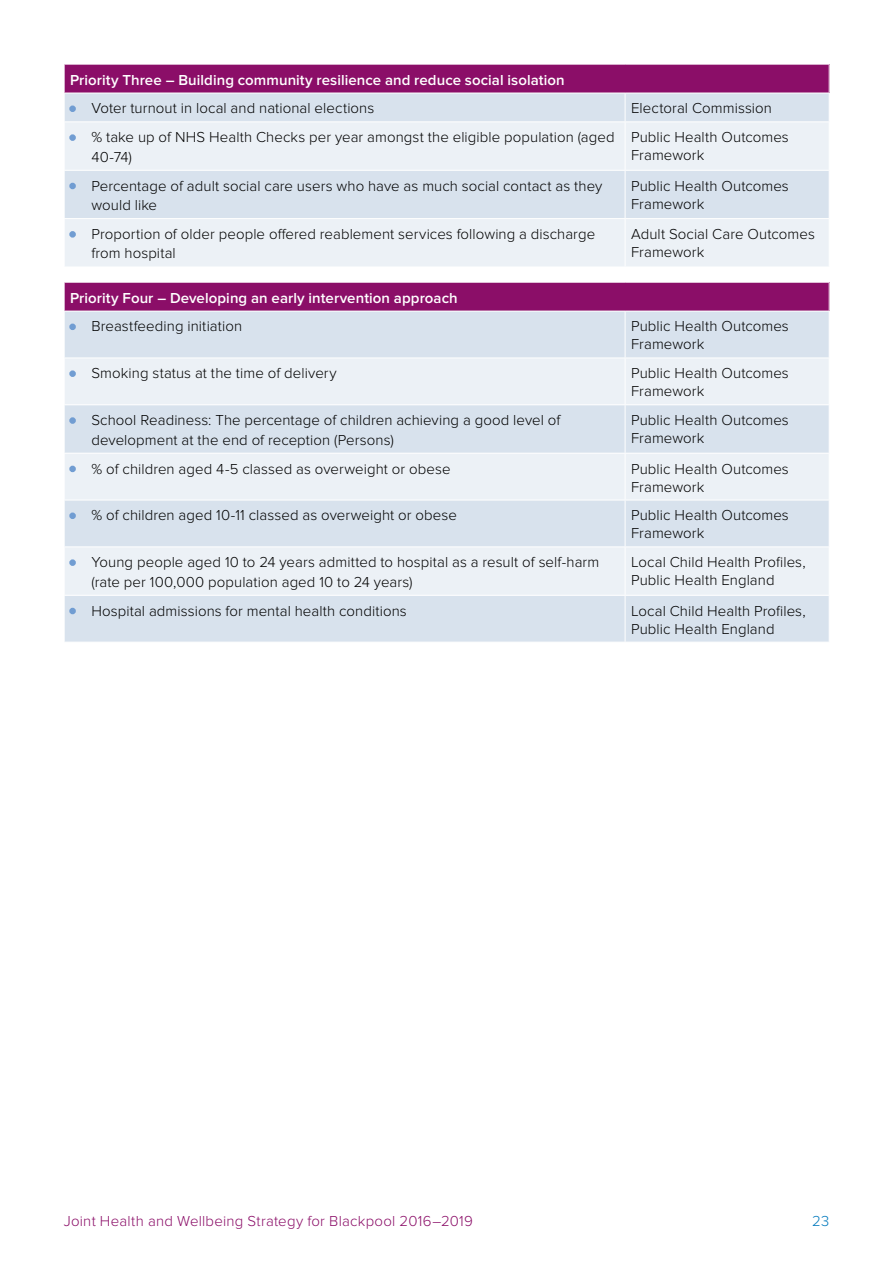
<style>
.page{position:relative;width:893px;height:1263px;background:#fff}
.page>*{position:absolute;margin:0;border:0;box-sizing:border-box;transform-origin:0 0}
.t1{font:300 15px/18px "Proxima Nova";letter-spacing:.005em;color:#000}
.t2{font:600 15px/28.8px "Proxima Nova";letter-spacing:.005em;color:#fff}
.t3{font:300 15px "Proxima Nova";letter-spacing:.015em;color:#8b0e68}
.t4{font:300 15px "Proxima Nova";color:#0079bd}
.s1{font-weight:900;font-size:13.5px;color:#719dd2}
.s2{font-weight:300;color:#000}
</style>
<div class="page">
<div style="left:64px;top:64px;width:765px;height:29px;background:#8b0e68"></div>
<div style="left:65px;top:94px;width:764px;height:27px;background:#d8e2ed"></div>
<svg style="left:65px;top:122px;width:764px;height:144px;background:#e5ecf3"></svg>
<hr style="left:64px;top:64px;width:561px;height:1px;background:#fff">
<hr style="left:625px;top:64px;width:205px;height:1px;background:#fff">
<hr style="left:64px;top:170px;width:561px;height:1px;background:#fff">
<hr style="left:625px;top:170px;width:205px;height:1px;background:#fff">
<hr style="left:64px;top:218px;width:561px;height:1px;background:#fff">
<hr style="left:625px;top:218px;width:205px;height:1px;background:#fff">
<svg style="left:64px;top:65px;width:1px;height:56px"></svg>
<svg style="left:625px;top:93px;width:1px;height:28px"></svg>
<svg style="left:829px;top:65px;width:1px;height:28px"></svg>
<hr style="left:625px;top:122px;width:1px;height:48px;background:#fff">
<hr style="left:625px;top:171px;width:1px;height:47px;background:#fff">
<hr style="left:625px;top:219px;width:1px;height:48px;background:#fff">
<div style="left:69px;top:106px;width:7px;height:6px;border:3px solid #719dd2;border-radius:50%"></div>
<div style="left:69px;top:134px;width:7px;height:7px;border:3px solid #719dd2;border-radius:50%"></div>
<div style="left:69px;top:183px;width:7px;height:6px;border:3px solid #719dd2;border-radius:50%"></div>
<div style="left:69px;top:231px;width:7px;height:7px;border:3px solid #719dd2;border-radius:50%"></div>
<div style="left:64px;top:282px;width:765px;height:29px;background:#8b0e68"></div>
<div style="left:65px;top:312px;width:764px;height:330px;background:#d8e2ed"></div>
<svg style="left:65px;top:359px;width:764px;height:236px;background:#e4ebf2"></svg>
<hr style="left:64px;top:453px;width:561px;height:1px;background:#fff">
<hr style="left:64px;top:500px;width:561px;height:1px;background:#fff">
<hr style="left:625px;top:453px;width:205px;height:1px;background:#fff">
<hr style="left:625px;top:454px;width:1px;height:46px;background:#fff">
<hr style="left:625px;top:500px;width:205px;height:1px;background:#fff">
<hr style="left:64px;top:546px;width:561px;height:1px;background:#fff">
<hr style="left:64px;top:595px;width:561px;height:1px;background:#fff">
<hr style="left:625px;top:546px;width:205px;height:1px;background:#fff">
<hr style="left:625px;top:547px;width:1px;height:48px;background:#fff">
<hr style="left:625px;top:595px;width:205px;height:1px;background:#fff">
<hr style="left:64px;top:282px;width:561px;height:1px;background:#fff">
<hr style="left:625px;top:282px;width:205px;height:1px;background:#fff">
<hr style="left:64px;top:358px;width:561px;height:1px;background:#fff">
<hr style="left:625px;top:358px;width:205px;height:1px;background:#fff">
<hr style="left:64px;top:404px;width:561px;height:1px;background:#fff">
<hr style="left:625px;top:404px;width:205px;height:1px;background:#fff">
<svg style="left:64px;top:283px;width:1px;height:28px"></svg>
<svg style="left:829px;top:283px;width:1px;height:28px"></svg>
<hr style="left:625px;top:311px;width:1px;height:47px;background:#fff">
<hr style="left:625px;top:358px;width:1px;height:46px;background:#fff">
<hr style="left:625px;top:405px;width:1px;height:48px;background:#fff">
<hr style="left:625px;top:500px;width:1px;height:46px;background:#fff">
<hr style="left:625px;top:596px;width:1px;height:46px;background:#fff">
<div style="left:69px;top:324px;width:7px;height:6px;border:3px solid #719dd2;border-radius:50%"></div>
<div style="left:69px;top:370px;width:7px;height:7px;border:3px solid #719dd2;border-radius:50%"></div>
<div style="left:69px;top:417px;width:7px;height:7px;border:3px solid #719dd2;border-radius:50%"></div>
<div style="left:69px;top:466px;width:7px;height:6px;border:3px solid #719dd2;border-radius:50%"></div>
<div style="left:69px;top:512px;width:7px;height:7px;border:3px solid #719dd2;border-radius:50%"></div>
<div style="left:69px;top:559px;width:7px;height:7px;border:3px solid #719dd2;border-radius:50%"></div>
<div style="left:69px;top:608px;width:7px;height:6px;border:3px solid #719dd2;border-radius:50%"></div>
<p class="t2" style="left:70px;top:65px;width:496px">Priority Three – Building community resilience and reduce social isolation <span class="s1">΅</span> <span class="s2">Voter turnout in local and national elections</span></p>
<p class="t1" style="left:631px;top:100px;width:142px">Electoral Commission</p>
<p class="t1" style="left:91px;top:128px;width:525px;line-height:19.5px;text-indent:-21px"><span class="s1">΅</span> % take up of NHS Health Checks per year amongst the eligible population (aged<br>40-74)</p>
<p class="t1" style="left:631px;top:128px;width:159px">Public Health Outcomes<br>Framework</p>
<p class="t1" style="left:91px;top:176px;width:512px;line-height:19.5px;text-indent:-21px"><span class="s1">΅</span> Percentage of adult social care users who have as much social contact as they would like</p>
<p class="t1" style="left:631px;top:177px;width:159px">Public Health Outcomes<br>Framework</p>
<p class="t1" style="left:91px;top:224px;width:505px;line-height:19.5px;text-indent:-21px"><span class="s1">΅</span> Proportion of older people offered reablement services following a discharge from hospital</p>
<p class="t1" style="left:631px;top:225px;width:185px">Adult Social Care Outcomes<br>Framework</p>
<p class="t2" style="left:70px;top:283px;width:389px">Priority Four – Developing an early intervention approach <span class="s1">΅</span> <span class="s2">Breastfeeding initiation</span></p>
<p class="t1" style="left:631px;top:318px;width:159px">Public Health Outcomes<br>Framework</p>
<p class="t1" style="left:70px;top:364px;width:268px"><span class="s1">΅</span> Smoking status at the time of delivery</p>
<p class="t1" style="left:631px;top:364px;width:159px">Public Health Outcomes<br>Framework</p>
<p class="t1" style="left:91px;top:411px;width:470px;line-height:19.5px;text-indent:-21px"><span class="s1">΅</span> School Readiness: The percentage of children achieving a good level of development at the end of reception (Persons)</p>
<p class="t1" style="left:631px;top:411px;width:159px">Public Health Outcomes<br>Framework</p>
<p class="t1" style="left:70px;top:460px;width:382px"><span class="s1">΅</span> % of children aged 4-5 classed as overweight or obese</p>
<p class="t1" style="left:631px;top:460px;width:159px">Public Health Outcomes<br>Framework</p>
<p class="t1" style="left:70px;top:507px;width:388px"><span class="s1">΅</span> % of children aged 10-11 classed as overweight or obese</p>
<p class="t1" style="left:631px;top:507px;width:159px">Public Health Outcomes<br>Framework</p>
<p class="t1" style="left:91px;top:553px;width:509px;line-height:19.5px;text-indent:-21px"><span class="s1">΅</span> Young people aged 10 to 24 years admitted to hospital as a result of self-harm (rate per 100,000 population aged 10 to 24 years)</p>
<p class="t1" style="left:631px;top:553px;width:176px">Local Child Health Profiles,<br>Public Health England</p>
<p class="t1" style="left:70px;top:602px;width:338px"><span class="s1">΅</span> Hospital admissions for mental health conditions</p>
<p class="t1" style="left:631px;top:602px;width:176px">Local Child Health Profiles,<br>Public Health England</p>
<p class="t3" style="left:64px;top:1213px;width:411px">Joint Health and Wellbeing Strategy for Blackpool 2016–2019</p>
<p class="t4" style="left:812px;top:1213px;width:18px">23</p>
</div>
